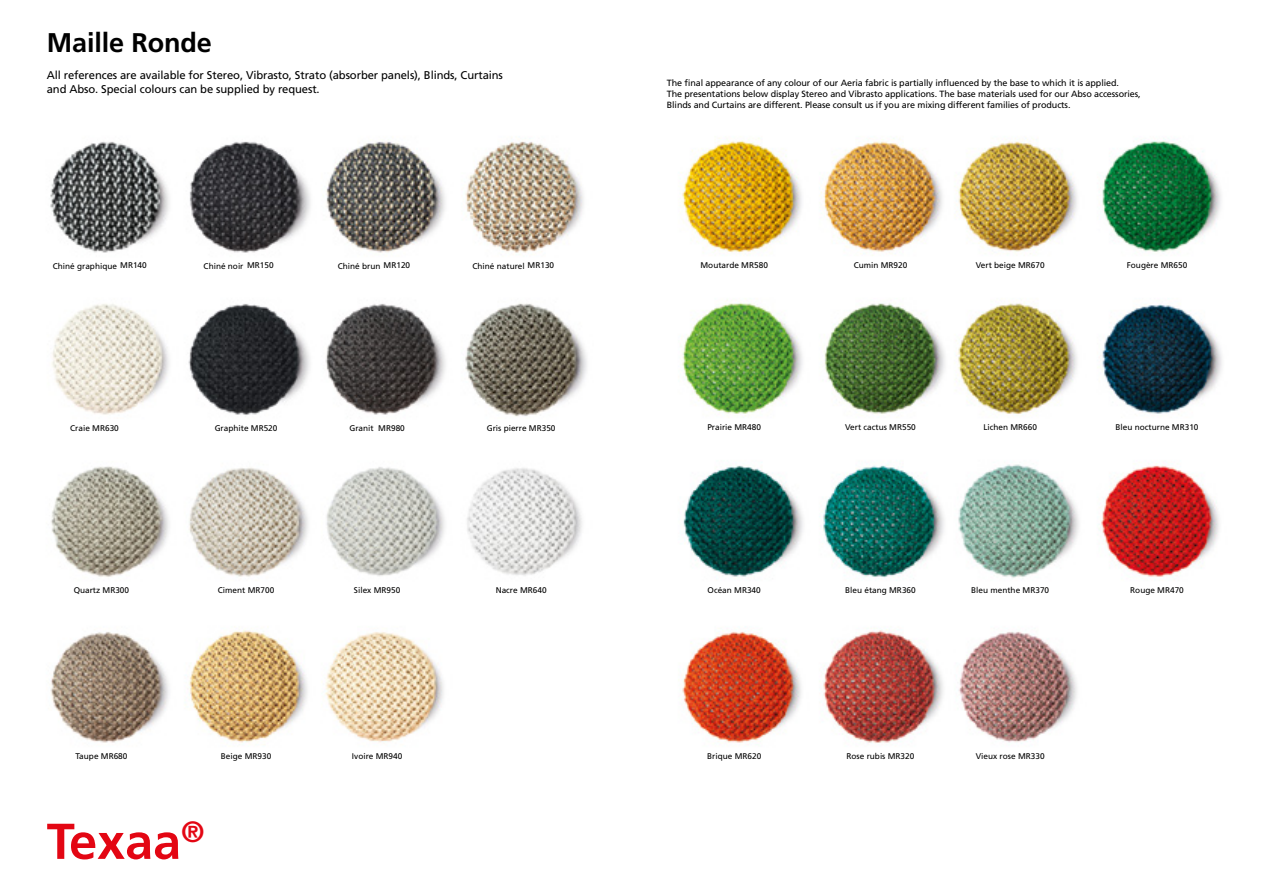
<style>
.page{position:relative;width:1263px;height:893px;background:#fff}
.page>*{position:absolute;margin:0;border:0;box-sizing:border-box;transform-origin:0 0}
.t1{font:700 50.25px "Frutiger LT Std";color:#e30613}
.t2{font:700 27px "Frutiger LT Std";letter-spacing:-.005em;color:#000}
.t3{font:11.25px/14.2px "Frutiger LT Std";letter-spacing:-.01em;color:#000}
.t4{font:9px/10.8px "Frutiger LT Std";letter-spacing:-.01em;color:#000}
.t5{font:8.25px "Frutiger LT Std";color:#000}
</style>
<div class="page">
<img style="left:465px;top:141px;width:119px;height:114px">
<img style="left:956px;top:138px;width:265px;height:116px">
<img style="left:465px;top:303px;width:122px;height:114px">
<img style="left:956px;top:301px;width:266px;height:115px">
<img style="left:467px;top:468px;width:115px;height:108px">
<img style="left:958px;top:464px;width:261px;height:114px">
<img style="left:323px;top:141px;width:122px;height:112px">
<img style="left:325px;top:303px;width:121px;height:112px">
<img style="left:326px;top:467px;width:119px;height:109px">
<img style="left:325px;top:632px;width:119px;height:111px">
<img style="left:959px;top:631px;width:118px;height:113px">
<img style="left:189px;top:141px;width:121px;height:112px">
<img style="left:821px;top:139px;width:121px;height:117px">
<img style="left:188px;top:304px;width:122px;height:111px">
<img style="left:824px;top:303px;width:121px;height:111px">
<img style="left:189px;top:467px;width:119px;height:110px">
<img style="left:819px;top:463px;width:125px;height:118px">
<img style="left:189px;top:626px;width:118px;height:117px">
<img style="left:823px;top:630px;width:120px;height:113px">
<img style="left:50px;top:141px;width:119px;height:112px">
<img style="left:681px;top:138px;width:121px;height:115px">
<img style="left:52px;top:304px;width:117px;height:111px">
<img style="left:682px;top:299px;width:121px;height:119px">
<img style="left:51px;top:466px;width:118px;height:111px">
<img style="left:683px;top:465px;width:120px;height:112px">
<img style="left:50px;top:632px;width:119px;height:111px">
<img style="left:682px;top:626px;width:119px;height:117px">
<h2 class="t2" style="left:47px;top:27px;width:167px">Maille Ronde</h2>
<h3 class="t3" style="left:47px;top:68px;width:458px">All references are available for Stereo, Vibrasto, Strato (absorber panels), Blinds, Curtains and Abso. Special colours can be supplied by request.</h3>
<p class="t4" style="left:667px;top:78px;width:475px">The final appearance of any colour of our Aeria fabric is partially influenced by the base to which it is applied.<br>The presentations below display Stereo and Vibrasto applications. The base materials used for our Abso accessories,<br>Blinds and Curtains are different. Please consult us if you are mixing different families of products.</p>
<p class="t5" style="left:338px;top:261px;width:74px">Chiné brun MR120</p>
<p class="t5" style="left:976px;top:261px;width:70px">Vert beige MR670</p>
<p class="t5" style="left:472px;top:261px;width:83px">Chiné naturel MR130</p>
<p class="t5" style="left:1127px;top:261px;width:62px">Fougère MR650</p>
<p class="t5" style="left:53px;top:261px;width:95px">Chiné graphique MR140</p>
<p class="t5" style="left:700px;top:261px;width:69px">Moutarde MR580</p>
<p class="t5" style="left:204px;top:261px;width:72px">Chiné noir MR150</p>
<p class="t5" style="left:854px;top:261px;width:55px">Cumin MR920</p>
<p class="t5" style="left:349px;top:423px;width:57px">Granit MR980</p>
<p class="t5" style="left:983px;top:423px;width:55px">Lichen MR660</p>
<p class="t5" style="left:487px;top:423px;width:70px">Gris pierre MR350</p>
<p class="t5" style="left:1115px;top:423px;width:84px">Bleu nocturne MR310</p>
<p class="t5" style="left:70px;top:423px;width:50px">Craie MR630</p>
<p class="t5" style="left:707px;top:423px;width:55px">Prairie MR480</p>
<p class="t5" style="left:215px;top:423px;width:64px">Graphite MR520</p>
<p class="t5" style="left:845px;top:423px;width:72px">Vert cactus MR550</p>
<p class="t5" style="left:218px;top:586px;width:58px">Ciment MR700</p>
<p class="t5" style="left:845px;top:585px;width:72px">Bleu étang MR360</p>
<p class="t5" style="left:354px;top:586px;width:48px">Silex MR950</p>
<p class="t5" style="left:971px;top:585px;width:79px">Bleu menthe MR370</p>
<p class="t5" style="left:74px;top:586px;width:57px">Quartz MR300</p>
<p class="t5" style="left:708px;top:585px;width:55px">Océan MR340</p>
<p class="t5" style="left:496px;top:586px;width:52px">Nacre MR640</p>
<p class="t5" style="left:1130px;top:585px;width:55px">Rouge MR470</p>
<p class="t5" style="left:221px;top:751px;width:52px">Beige MR930</p>
<p class="t5" style="left:846px;top:751px;width:69px">Rose rubis MR320</p>
<p class="t5" style="left:352px;top:751px;width:52px">Ivoire MR940</p>
<p class="t5" style="left:976px;top:751px;width:70px">Vieux rose MR330</p>
<p class="t5" style="left:75px;top:751px;width:54px">Taupe MR680</p>
<p class="t5" style="left:707px;top:751px;width:56px">Brique MR620</p>
<h1 class="t1" style="left:47px;top:812px;width:159px">Texaa<sup>®</sup></h1>
</div>
